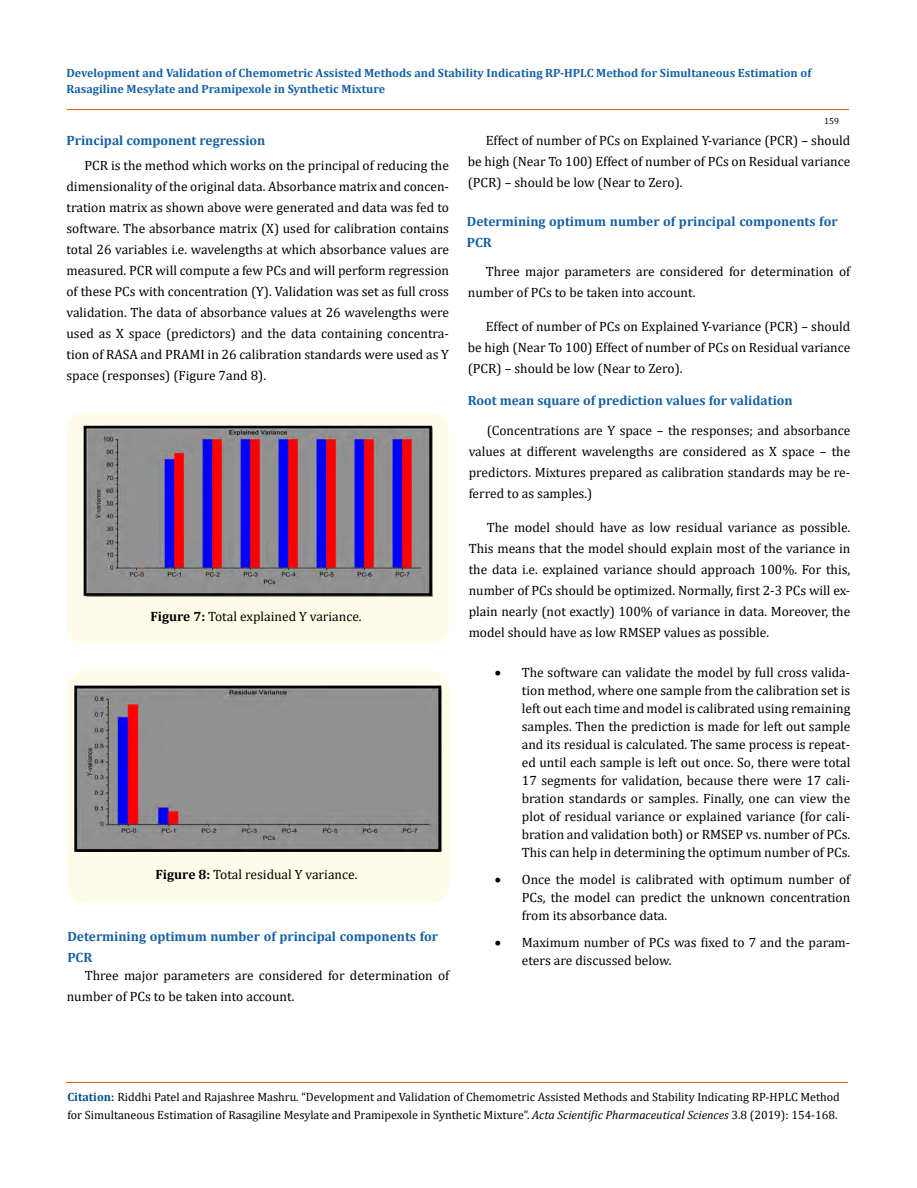
<style>
.page{position:relative;width:917px;height:1188px;background:#fff}
.page>*{position:absolute;margin:0;border:0;box-sizing:border-box;transform-origin:0 0}
.t1{font:13.5px/21px "Cambria";color:#000;text-align:justify}
.t2{font:700 13.5px/21px "Cambria";color:#1560a6}
.t3{font:12px/18px "Cambria";color:#000}
.t4{font:700 12px/16.5px "Cambria";color:#1560a6}
.t5{font:9px "Cambria";color:#000}
.s1{font-weight:700}
.s2{font-weight:700;color:#035089}
.s3{font-style:italic}
</style>
<div class="page">
<hr style="left:66px;top:1082px;width:781px;height:1px;background:#e05d1a">
<hr style="left:67px;top:110px;width:781px;height:1px;background:#e05d1a">
<div style="left:67px;top:413px;width:381px;height:232px;background:#fffde9;border-radius:18px"></div>
<img style="left:83px;top:425px;width:349px;height:172px">
<div style="left:67px;top:671px;width:382px;height:232px;background:#fffde9;border-radius:18px"></div>
<img style="left:75px;top:686px;width:366px;height:166px">
<p class="t4" style="left:66px;top:64px;width:746px">Development and Validation of Chemometric Assisted Methods and Stability Indicating RP-HPLC Method for Simultaneous Estimation of<br>Rasagiline Mesylate and Pramipexole in Synthetic Mixture</p>
<p class="t5" style="left:824px;top:116px;width:16px">159</p>
<p class="t2" style="left:66px;top:130px;width:200px">Principal component regression</p>
<p class="t1" style="left:66px;top:155px;width:384px;text-indent:18px">PCR is the method which works on the principal of reducing the dimensionality of the original data. Absorbance matrix and concen&shy;tration matrix as shown above were generated and data was fed to software. The absorbance matrix (X) used for calibration contains total 26 variables i.e. wavelengths at which absorbance values are measured. PCR will compute a few PCs and will perform regression of these PCs with concentration (Y). Validation was set as full cross validation. The data of absorbance values at 26 wavelengths were used as X space (predictors) and the data containing concentra&shy;tion of RASA and PRAMI in 26 calibration standards were used as Y space (responses) (Figure 7and 8).</p>
<p class="t1" style="left:150px;top:605px;width:213px"><span class="s1">Figure 7:</span> Total explained Y variance.</p>
<p class="t1" style="left:155px;top:863px;width:203px"><span class="s1">Figure 8:</span> Total residual Y variance.</p>
<p class="t2" style="left:67px;top:926px;width:372px">Determining optimum number of principal components for<br>PCR</p>
<p class="t1" style="left:67px;top:965px;width:384px;text-indent:18px">Three major parameters are considered for determination of number of PCs to be taken into account.</p>
<p class="t1" style="left:468px;top:130px;width:384px;text-indent:18px">Effect of number of PCs on Explained Y-variance (PCR) – should be high (Near To 100) Effect of number of PCs on Residual variance (PCR) – should be low (Near to Zero).</p>
<p class="t2" style="left:467px;top:211px;width:372px">Determining optimum number of principal components for<br>PCR</p>
<p class="t1" style="left:468px;top:260px;width:384px;text-indent:18px">Three major parameters are considered for determination of number of PCs to be taken into account.</p>
<p class="t1" style="left:468px;top:316px;width:384px;text-indent:18px">Effect of number of PCs on Explained Y-variance (PCR) – should be high (Near To 100) Effect of number of PCs on Residual variance (PCR) – should be low (Near to Zero).</p>
<p class="t2" style="left:468px;top:389px;width:326px">Root mean square of prediction values for validation</p>
<p class="t1" style="left:468px;top:419px;width:383px;text-indent:18px">(Concentrations are Y space – the responses; and absorbance values at different wavelengths are considered as X space – the predictors. Mixtures prepared as calibration standards may be re&shy;ferred to as samples.)</p>
<p class="t1" style="left:468px;top:517px;width:383px;text-indent:18px">The model should have as low residual variance as possible.<br>This means that the model should explain most of the variance in the data i.e. explained variance should approach 100%. For this, number of PCs should be optimized. Normally, first 2-3 PCs will ex&shy;plain nearly (not exactly) 100% of variance in data. Moreover, the model should have as low RMSEP values as possible.</p>
<p class="t1" style="left:522px;top:663px;width:330px;line-height:18px;text-indent:-27px">• The software can validate the model by full cross valida&shy;tion method, where one sample from the calibration set is left out each time and model is calibrated using remaining samples. Then the prediction is made for left out sample and its residual is calculated. The same process is repeat&shy;ed until each sample is left out once. So, there were total 17 segments for validation, because there were 17 cali&shy;bration standards or samples. Finally, one can view the plot of residual variance or explained variance (for cali&shy;bration and validation both) or RMSEP vs. number of PCs.<br>This can help in determining the optimum number of PCs.</p>
<p class="t1" style="left:522px;top:870px;width:330px;line-height:18px;text-indent:-27px">• Once the model is calibrated with optimum number of PCs, the model can predict the unknown concentration from its absorbance data.</p>
<p class="t1" style="left:522px;top:933px;width:330px;line-height:18px;text-indent:-27px">• Maximum number of PCs was fixed to 7 and the param&shy;eters are discussed below.</p>
<p class="t3" style="left:67px;top:1087px;width:773px"><span class="s2">Citation:</span> Riddhi Patel and Rajashree Mashru<span class="s3">.</span> “Development and Validation of Chemometric Assisted Methods and Stability Indicating RP-HPLC Method for Simultaneous Estimation of Rasagiline Mesylate and Pramipexole in Synthetic Mixture”. <span class="s3">Acta Scientific Pharmaceutical Sciences</span> 3.8 (2019): 154-168.</p>
</div>
